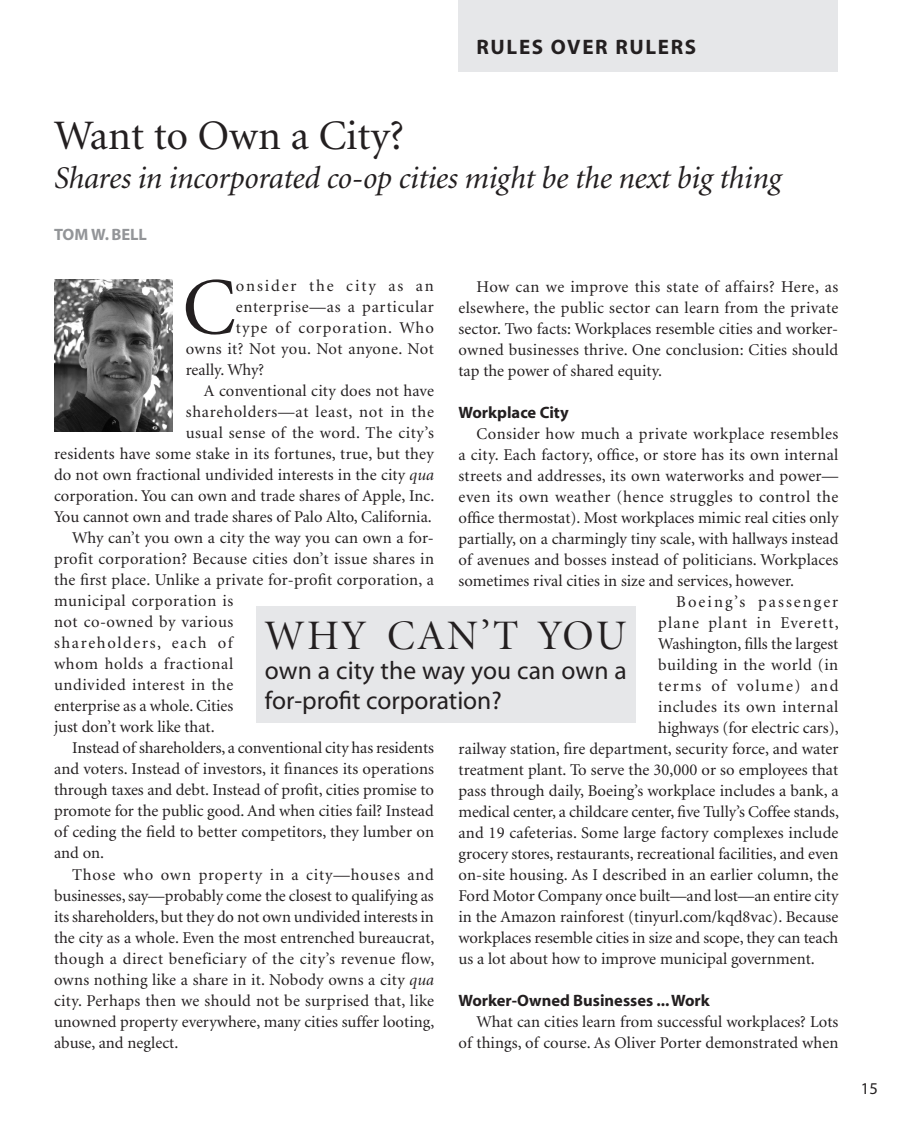
<style>
.page{position:relative;width:906px;height:1134px;background:#fff}
.page>*{position:absolute;margin:0;border:0;box-sizing:border-box;transform-origin:0 0}
.t1{font:81.15px "Minion";color:#231f20}
.t2{font:42px "Minion";color:#231f20}
.t3{font:42px "Minion Display";letter-spacing:.06em;color:#231f20}
.t4{font:italic 31.5px "Minion";letter-spacing:-.01em;color:#231f20}
.t5{font:25.5px/30px "Myriad";color:#231f20}
.t6{font:700 21px "Myriad";letter-spacing:.08em;color:#231f20}
.t7{font:16.5px/21px "Minion";letter-spacing:.005em;color:#231f20;text-align:justify}
.t8{font:16.5px "Minion";letter-spacing:.025em;color:#231f20}
.t9{font:16.5px "Minion";letter-spacing:.03em;color:#231f20}
.t10{font:16.5px "Minion";letter-spacing:.035em;color:#231f20}
.t11{font:16.5px "Minion";letter-spacing:.045em;color:#231f20}
.t12{font:700 16.5px "Myriad";color:#231f20}
.t13{font:16.5px "Minion";letter-spacing:.05em;color:#231f20}
.t14{font:16.5px "Minion";letter-spacing:.06em;color:#231f20}
.t15{font:16.5px "Minion";letter-spacing:.04em;color:#231f20}
.t16{font:16.5px "Minion";letter-spacing:.075em;color:#231f20}
.t17{font:16.5px "Minion";letter-spacing:.1em;color:#231f20}
.t18{font:16.5px "Minion";letter-spacing:.115em;color:#231f20}
.t19{font:16.5px "Minion";letter-spacing:.12em;color:#231f20}
.t20{font:16.5px "Minion";letter-spacing:.085em;color:#231f20}
.t21{font:700 16.5px "Myriad";color:#939598}
.t22{font:16.5px "Myriad";color:#231f20}
.s1{font-style:italic}
</style>
<div class="page">
<div style="left:458px;top:0;width:380px;height:72px;background:#e6e7e9"></div>
<img style="left:54px;top:279px;width:118px;height:153px">
<div style="left:256px;top:606px;width:379px;height:117px;background:#e6e7e9"></div>
<p class="t6" style="left:476px;top:36px;width:221px">rules over rulers</p>
<h2 class="t2" style="left:54px;top:114px;width:351px">Want to Own a City?</h2>
<h3 class="t4" style="left:54px;top:162px;width:728px">Shares in incorporated co-op cities might be the next big thing</h3>
<p class="t21" style="left:54px;top:226px;width:94px">TOM W. BELL</p>
<h1 class="t1" style="left:182px;top:267px;width:55px">C</h1>
<p class="t18" style="left:236px;top:278px;width:199px">onsider the city as an</p>
<p class="t7" style="left:458px;top:276px;width:381px;text-indent:18px">How can we improve this state of affairs? Here, as elsewhere, the public sector can learn from the private sector. Two facts: Workplaces resemble cities and worker&shy;owned businesses thrive. One conclusion: Cities should tap the power of shared equity.</p>
<p class="t12" style="left:458px;top:404px;width:112px">Workplace City</p>
<p class="t8" style="left:476px;top:425px;width:363px">Consider how much a private workplace resembles</p>
<p class="t7" style="left:458px;top:444px;width:381px">a city. Each factory, office, or store has its own internal</p>
<p class="t7" style="left:458px;top:465px;width:381px">streets and addresses, its own waterworks and power—</p>
<p class="t9" style="left:458px;top:488px;width:381px">even its own weather (hence struggles to control the</p>
<p class="t7" style="left:458px;top:507px;width:381px">office thermostat). Most workplaces mimic real cities only</p>
<p class="t7" style="left:458px;top:528px;width:381px">partially, on a charmingly tiny scale, with hallways instead</p>
<p class="t7" style="left:458px;top:549px;width:381px">of avenues and bosses instead of politicians. Workplaces</p>
<p class="t7" style="left:458px;top:570px;width:337px">sometimes rival cities in size and services, however.</p>
<p class="t19" style="left:676px;top:593px;width:163px">Boeing’s passenger</p>
<p class="t16" style="left:658px;top:614px;width:182px">plane plant in Everett,</p>
<p class="t7" style="left:658px;top:633px;width:181px">Washington, fills the largest</p>
<p class="t9" style="left:658px;top:656px;width:181px">building in the world (in</p>
<p class="t20" style="left:658px;top:677px;width:181px">terms of volume) and</p>
<p class="t10" style="left:658px;top:698px;width:182px">includes its own internal</p>
<p class="t7" style="left:658px;top:717px;width:182px">highways (for electric cars),</p>
<p class="t7" style="left:458px;top:738px;width:381px">railway station, fire department, security force, and water</p>
<p class="t7" style="left:458px;top:759px;width:381px">treatment plant. To serve the 30,000 or so employees that</p>
<p class="t7" style="left:458px;top:780px;width:381px">pass through daily, Boeing’s workplace includes a bank, a</p>
<p class="t7" style="left:458px;top:801px;width:382px">medical center, a childcare center, five Tully’s Coffee stands,</p>
<p class="t7" style="left:458px;top:823px;width:381px">and 19 cafeterias. Some large factory complexes include</p>
<p class="t7" style="left:458px;top:844px;width:381px">grocery stores, restaurants, recreational facilities, and even</p>
<p class="t7" style="left:458px;top:865px;width:381px">on-site housing. As I described in an earlier column, the</p>
<p class="t7" style="left:458px;top:886px;width:381px">Ford Motor Company once built—and lost—an entire city</p>
<p class="t7" style="left:458px;top:907px;width:381px">in the Amazon rainforest (tinyurl.com/kqd8vac). Because</p>
<p class="t7" style="left:458px;top:928px;width:381px">workplaces resemble cities in size and scope, they can teach</p>
<p class="t7" style="left:458px;top:949px;width:357px">us a lot about how to improve municipal government.</p>
<p class="t12" style="left:458px;top:992px;width:252px">Worker-Owned Businesses ... Work</p>
<p class="t7" style="left:458px;top:1012px;width:381px;text-align:right">What can cities learn from successful workplaces? Lots<br>of things, of course. As Oliver Porter demonstrated when</p>
<p class="t11" style="left:236px;top:299px;width:200px">enterprise—as a particular</p>
<p class="t14" style="left:236px;top:320px;width:199px">type of corporation. Who</p>
<p class="t8" style="left:186px;top:341px;width:249px">owns it? Not you. Not anyone. Not</p>
<p class="t7" style="left:186px;top:360px;width:80px">really. Why?</p>
<p class="t7" style="left:204px;top:381px;width:231px">A conventional city does not have</p>
<p class="t11" style="left:186px;top:404px;width:249px">shareholders—at least, not in the</p>
<p class="t9" style="left:186px;top:425px;width:249px">usual sense of the word. The city’s</p>
<p class="t7" style="left:54px;top:444px;width:381px">residents have some stake in its fortunes, true, but they</p>
<p class="t7" style="left:54px;top:465px;width:381px">do not own fractional undivided interests in the city <span class="s1">qua</span></p>
<p class="t7" style="left:54px;top:486px;width:382px">corporation. You can own and trade shares of Apple, Inc.</p>
<p class="t7" style="left:54px;top:507px;width:379px">You cannot own and trade shares of Palo Alto, California.</p>
<p class="t7" style="left:72px;top:528px;width:363px">Why can’t you own a city the way you can own a for-</p>
<p class="t7" style="left:54px;top:549px;width:381px">profit corporation? Because cities don’t issue shares in</p>
<p class="t7" style="left:54px;top:570px;width:381px">the first place. Unlike a private for-profit corporation, a</p>
<p class="t10" style="left:54px;top:593px;width:181px">municipal corporation is</p>
<p class="t9" style="left:54px;top:614px;width:181px">not co-owned by various</p>
<p class="t17" style="left:54px;top:635px;width:180px">shareholders, each of</p>
<p class="t15" style="left:54px;top:656px;width:181px">whom holds a fractional</p>
<p class="t10" style="left:54px;top:677px;width:181px">undivided interest in the</p>
<p class="t7" style="left:54px;top:696px;width:181px">enterprise as a whole. Cities</p>
<p class="t7" style="left:54px;top:717px;width:162px">just don’t work like that.</p>
<p class="t7" style="left:72px;top:738px;width:363px">Instead of shareholders, a conventional city has residents</p>
<p class="t7" style="left:54px;top:759px;width:381px">and voters. Instead of investors, it finances its operations</p>
<p class="t7" style="left:54px;top:780px;width:381px">through taxes and debt. Instead of profit, cities promise to</p>
<p class="t7" style="left:54px;top:801px;width:381px">promote for the public good. And when cities fail? Instead</p>
<p class="t7" style="left:54px;top:822px;width:381px">of ceding the field to better competitors, they lumber on</p>
<p class="t7" style="left:54px;top:843px;width:52px">and on.</p>
<p class="t13" style="left:72px;top:866px;width:363px">Those who own property in a city—houses and</p>
<p class="t7" style="left:54px;top:885px;width:381px">businesses, say—probably come the closest to qualifying as</p>
<p class="t7" style="left:54px;top:906px;width:381px">its shareholders, but they do not own undivided interests in</p>
<p class="t7" style="left:54px;top:927px;width:382px">the city as a whole. Even the most entrenched bureaucrat,</p>
<p class="t8" style="left:54px;top:950px;width:382px">though a direct beneficiary of the city’s revenue flow,</p>
<p class="t7" style="left:54px;top:969px;width:381px">owns nothing like a share in it. Nobody owns a city <span class="s1">qua</span></p>
<p class="t7" style="left:54px;top:990px;width:381px">city. Perhaps then we should not be surprised that, like</p>
<p class="t7" style="left:54px;top:1011px;width:381px">unowned property everywhere, many cities suffer looting,</p>
<p class="t7" style="left:54px;top:1032px;width:126px">abuse, and neglect.</p>
<h2 class="t3" style="left:265px;top:615px;width:363px">WHY CAN’T YOU</h2>
<h3 class="t5" style="left:265px;top:657px;width:363px">own a city the way you can own a for-profit corporation?</h3>
<p class="t22" style="left:860px;top:1080px;width:18px">15</p>
</div>
